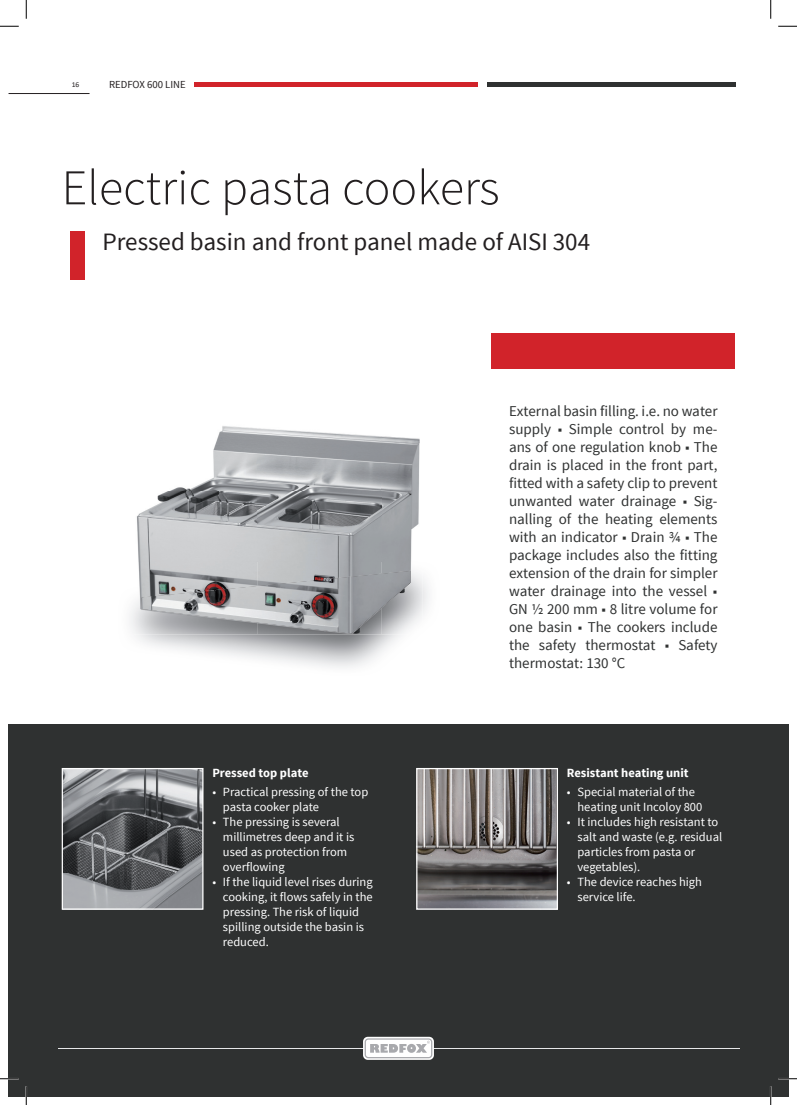
<style>
.page{position:relative;width:797px;height:1105px;background:#fff}
.page>*{position:absolute;margin:0;border:0;box-sizing:border-box;transform-origin:0 0}
.t1{font:300 50px "Source Sans Pro";color:#231f20}
.t2{font:25px "Source Sans Pro";color:#231f20}
.t3{font:15px/18px "Source Sans Pro";color:#2f3131;text-align:justify}
.t4{font:12.5px/15px "Source Sans Pro";color:#fff}
.t5{font:700 12.5px "Source Sans Pro";color:#fff}
.t6{font:10.75px "Source Sans Pro";color:#231f20}
.t7{font:7.5px "Calibri";color:#231f20}
</style>
<div class="page">
<div style="left:71px;top:231px;width:14px;height:49px;background:#d1232a"></div>
<div style="left:491px;top:333px;width:244px;height:36px;background:#d1232a"></div>
<div style="left:770px;top:724px;width:18px;height:372px;background:#2f3131"></div>
<div style="left:9px;top:724px;width:761px;height:372px;background:#2f3131"></div>
<hr style="left:58px;top:1048px;width:681px;height:1px;background:#e6e7e9">
<svg style="left:363px;top:1037px;width:71px;height:23px"></svg>
<hr style="left:195px;top:83px;width:283px;height:4px;background:#d1232a">
<hr style="left:487px;top:83px;width:248px;height:4px;background:#2f3131">
<hr style="left:9px;top:93px;width:80px;height:1px;background:#231f20">
<img style="left:64px;top:770px;width:137px;height:138px">
<div style="left:62px;top:768px;width:141px;height:142px;border:1px solid #fff"></div>
<img style="left:418px;top:770px;width:138px;height:138px">
<div style="left:416px;top:768px;width:142px;height:142px;border:1px solid #fff"></div>
<img style="left:134px;top:426px;width:288px;height:209px">
<img style="left:141px;top:584px;width:135px;height:41px">
<img style="left:276px;top:571px;width:134px;height:63px">
<svg style="left:0;top:25px;width:19px;height:2px"></svg>
<svg style="left:778px;top:25px;width:19px;height:2px"></svg>
<svg style="left:0;top:1078px;width:19px;height:1px"></svg>
<svg style="left:778px;top:1078px;width:19px;height:1px"></svg>
<svg style="left:25px;top:0;width:2px;height:19px"></svg>
<svg style="left:25px;top:1086px;width:2px;height:19px"></svg>
<svg style="left:770px;top:0;width:1px;height:19px"></svg>
<svg style="left:770px;top:1086px;width:1px;height:19px"></svg>
<p class="t7" style="left:72px;top:80px;width:9px">16</p>
<p class="t6" style="left:109px;top:78px;width:78px">REDFOX 600 LINE</p>
<h1 class="t1" style="left:62px;top:157px;width:439px">Electric pasta cookers</h1>
<h2 class="t2" style="left:103px;top:226px;width:489px">Pressed basin and front panel made of AISI 304</h2>
<p class="t5" style="left:212px;top:765px;width:98px">Pressed top plate</p>
<p class="t4" style="left:223px;top:785px;width:147px;text-indent:-11px">• Practical pressing of the top pasta cooker plate</p>
<p class="t4" style="left:223px;top:815px;width:133px;text-indent:-11px">• The pressing is several millimetres deep and it is used as protection from overflowing</p>
<p class="t4" style="left:223px;top:875px;width:151px;text-indent:-11px">• If the liquid level rises during cooking, it flows safely in the pressing. The risk of liquid spilling outside the basin is reduced.</p>
<p class="t3" style="left:509px;top:402px;width:210px">External basin filling. i.e. no water supply ■ Simple control by me&shy;ans of one regulation knob ■ The drain is placed in the front part, fitted with a safety clip to prevent unwanted water drainage ■ Sig&shy;nalling of the heating elements with an indicator ■ Drain ¾ ■ The package includes also the fitting extension of the drain for simpler water drainage into the vessel ■ GN ½ 200 mm ■ 8 litre volume for one basin ■ The cookers include the safety thermostat ■ Safety thermostat: 130 °C</p>
<p class="t5" style="left:567px;top:765px;width:123px">Resistant heating unit</p>
<p class="t4" style="left:577px;top:785px;width:126px;text-indent:-11px">• Special material of the heating unit Incoloy 800</p>
<p class="t4" style="left:577px;top:815px;width:146px;text-indent:-11px">• It includes high resistant to salt and waste (e.g. residual particles from pasta or vegetables).</p>
<p class="t4" style="left:577px;top:875px;width:126px;text-indent:-11px">• The device reaches high service life.</p>
</div>
